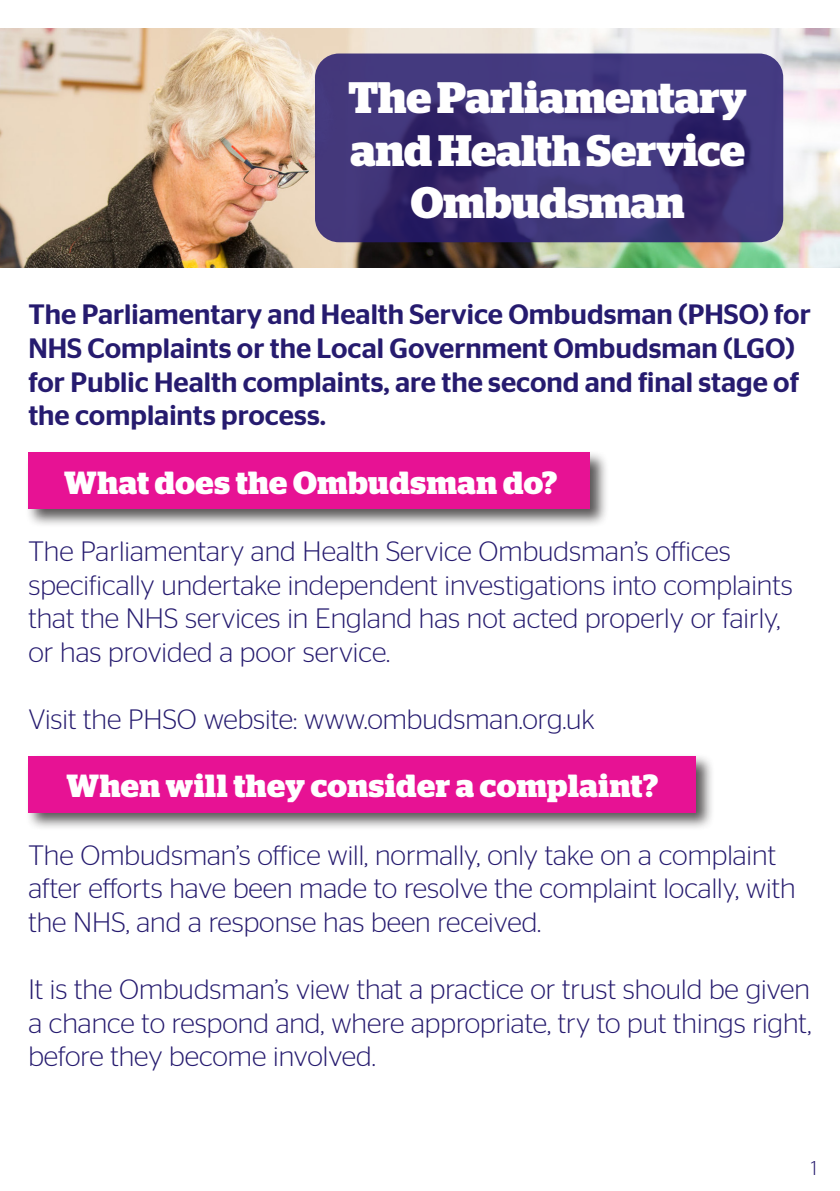
<style>
.page{position:relative;width:840px;height:1191px;background:#fff}
.page>*{position:absolute;margin:0;border:0;box-sizing:border-box;transform-origin:0 0}
.t1{font:700 44px/52.8px "Stag";color:#fff;text-align:center}
.t2{font:700 32px "Stag";letter-spacing:.02em;color:#fff}
.Paragraph_Style_2{font:300 28px/33.6px "Stag Sans";color:#261b6f}
.Paragraph_Style_2-2{font:500 28px/33.6px "Stag Sans";color:#261b6f}
.t3{font:300 20px "Stag Sans";color:#261b6f}
</style>
<div class="page">
<img style="left:0;top:28px;width:839px;height:240px">
<svg style="left:315px;top:53px;width:467px;height:189px;background:#3e3378"></svg>
<div style="left:25px;top:449px;width:584px;height:79px;background:#231f20;opacity:.75"></div>
<div style="left:28px;top:452px;width:562px;height:57px;background:#e71294"></div>
<div style="left:25px;top:753px;width:689px;height:78px;background:#231f20;opacity:.75"></div>
<div style="left:28px;top:756px;width:667px;height:56px;background:#e71294"></div>
<p class="t1" style="left:348px;top:71px;width:399px">The Parliamentary and Health Service<br>Ombudsman</p>
<p class="Paragraph_Style_2-2" style="left:28px;top:298px;width:783px">The Parliamentary and Health Service Ombudsman (PHSO) for NHS Complaints or the Local Government Ombudsman (LGO) for Public Health complaints, are the second and final stage of the complaints process.</p>
<p class="t2" style="left:64px;top:463px;width:494px">What does the Ombudsman do?</p>
<p class="Paragraph_Style_2" style="left:28px;top:534px;width:765px">The Parliamentary and Health Service Ombudsman’s offices specifically undertake independent investigations into complaints that the NHS services in England has not acted properly or fairly, or has provided a poor service.</p>
<p class="Paragraph_Style_2" style="left:28px;top:702px;width:567px">Visit the PHSO website: www.ombudsman.org.uk</p>
<p class="t2" style="left:67px;top:767px;width:593px">When will they consider a complaint?</p>
<p class="Paragraph_Style_2" style="left:28px;top:837px;width:768px">The Ombudsman’s office will, normally, only take on a complaint after efforts have been made to resolve the complaint locally, with the NHS, and a response has been received.</p>
<p class="Paragraph_Style_2" style="left:28px;top:972px;width:784px;text-align:justify">It is the Ombudsman’s view that a practice or trust should be given a chance to respond and, where appropriate, try to put things right, before they become involved.</p>
<p class="t3" style="left:810px;top:1156px;width:7px">1</p>
</div>
